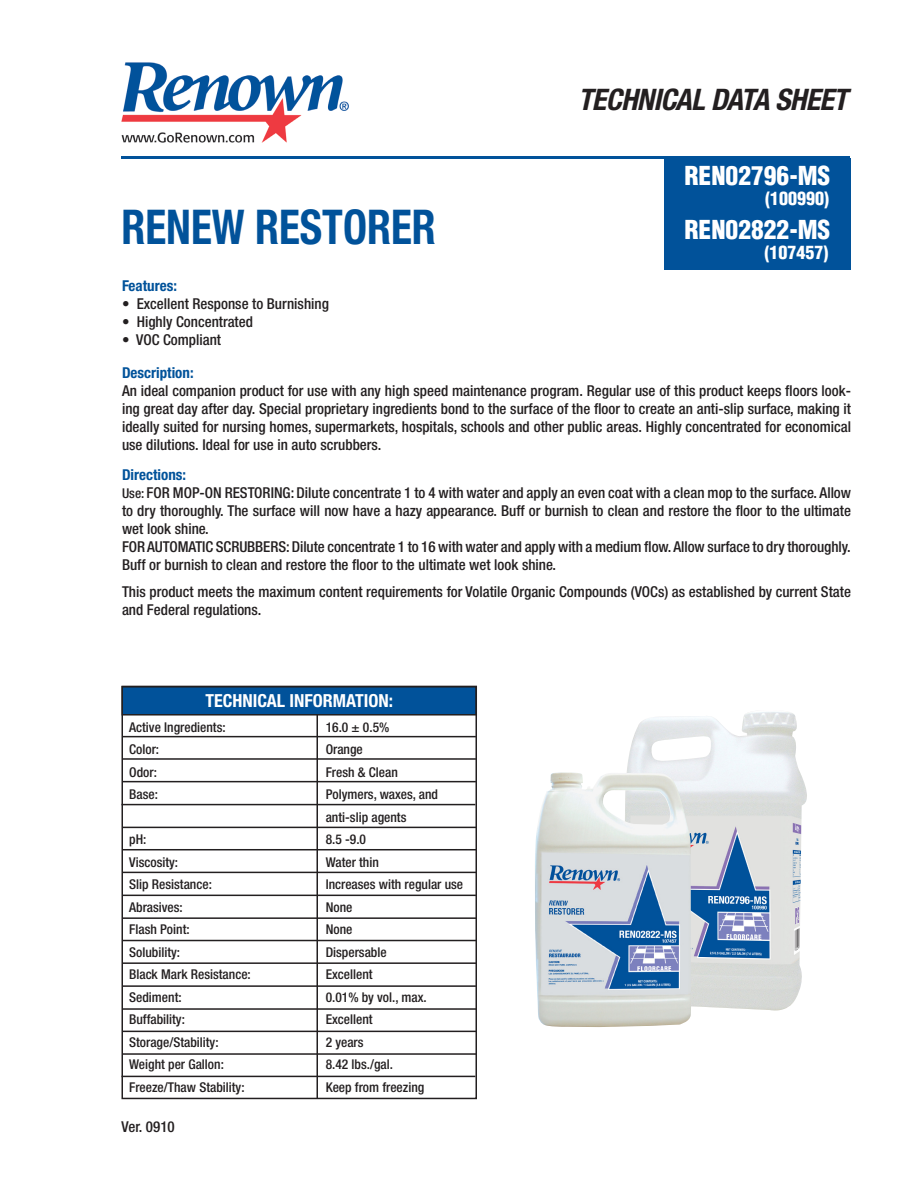
<style>
.page{position:relative;width:918px;height:1188px;background:#fff}
.page>*{position:absolute;margin:0;border:0;box-sizing:border-box;transform-origin:0 0}
.t1{font:700 condensed 48px "Helvetica Neue";color:#01529a;scale:.9 1}
.t2{font:italic 700 condensed 29.7px "Helvetica Neue";letter-spacing:-.02em;color:#231f20}
.t3{font:900 condensed 25.5px "Helvetica";color:#fff}
.t4{font:700 condensed 18px "Helvetica Neue";color:#fff}
.t5{font:900 condensed 18px "Helvetica";color:#fff}
.Body_Text{font:500 condensed 15px/18px "Helvetica Neue";color:#231f20;text-align:justify}
.t6{font:700 condensed 15px "Helvetica Neue";color:#01529a}
.t7{font:500 condensed 13.5px "Helvetica Neue";color:#231f20}
.s1{font-size:13.5px}
</style>
<div class="page">
<div style="left:122px;top:686px;width:355px;height:30px;background:#01529a;border:2px solid #231f20"></div>
<div style="left:122px;top:686px;width:355px;height:413px;border:2px solid #231f20"></div>
<hr style="left:122px;top:157px;width:728px;height:2px;background:#01529a">
<img style="left:121px;top:62px;width:228px;height:81px">
<hr style="left:122px;top:736px;width:354px;height:1px;background:#231f20">
<hr style="left:122px;top:758px;width:354px;height:2px;background:#231f20">
<hr style="left:122px;top:781px;width:354px;height:1px;background:#231f20">
<hr style="left:122px;top:804px;width:353px;height:1px;background:#231f20">
<hr style="left:123px;top:827px;width:353px;height:1px;background:#231f20">
<hr style="left:123px;top:849px;width:353px;height:1px;background:#231f20">
<hr style="left:123px;top:872px;width:353px;height:1px;background:#231f20">
<hr style="left:122px;top:895px;width:354px;height:1px;background:#231f20">
<hr style="left:123px;top:917px;width:353px;height:2px;background:#231f20">
<hr style="left:123px;top:940px;width:353px;height:1px;background:#231f20">
<hr style="left:123px;top:962px;width:353px;height:2px;background:#231f20">
<hr style="left:122px;top:985px;width:354px;height:2px;background:#231f20">
<hr style="left:123px;top:1008px;width:353px;height:2px;background:#231f20">
<hr style="left:123px;top:1031px;width:353px;height:1px;background:#231f20">
<hr style="left:123px;top:1053px;width:353px;height:2px;background:#231f20">
<hr style="left:316px;top:715px;width:2px;height:383px;background:#231f20">
<hr style="left:122px;top:1076px;width:353px;height:1px;background:#231f20">
<div style="left:664px;top:158px;width:186px;height:111px;background:#01529a"></div>
<img style="left:627px;top:712px;width:180px;height:299px">
<img style="left:535px;top:772px;width:156px;height:255px">
<p class="t1" style="left:122px;top:198px;width:351px">RENEW RESTORER</p>
<p class="t2" style="left:578px;top:81px;width:271px">TECHNICAL DATA SHEET</p>
<p class="t3" style="left:684px;top:159px;width:147px">REN02796-MS</p>
<p class="t3" style="left:684px;top:213px;width:147px">REN02822-MS</p>
<p class="t5" style="left:765px;top:187px;width:66px">(100990)</p>
<p class="t5" style="left:765px;top:241px;width:66px">(107457)</p>
<p class="t6" style="left:122px;top:277px;width:56px">Features:</p>
<p class="Body_Text" style="left:122px;top:294px;width:208px">• Excellent Response to Burnishing</p>
<p class="Body_Text" style="left:122px;top:312px;width:132px">• Highly Concentrated</p>
<p class="Body_Text" style="left:122px;top:330px;width:101px">• VOC Compliant</p>
<p class="t6" style="left:122px;top:364px;width:73px">Description:</p>
<p class="Body_Text" style="left:122px;top:381px;width:731px">An ideal companion product for use with any high speed maintenance program. Regular use of this product keeps floors look&shy;ing great day after day. Special proprietary ingredients bond to the surface of the floor to create an anti-slip surface, making it ideally suited for nursing homes, supermarkets, hospitals, schools and other public areas. Highly concentrated for economical use dilutions. Ideal for use in auto scrubbers.</p>
<p class="t6" style="left:122px;top:466px;width:66px">Directions:</p>
<p class="Body_Text" style="left:122px;top:483px;width:731px"><span class="s1">Use:</span> FOR MOP-ON RESTORING: Dilute concentrate 1 to 4 with water and apply an even coat with a clean mop to the surface. Allow to dry thoroughly. The surface will now have a hazy appearance. Buff or burnish to clean and restore the floor to the ultimate wet look shine.</p>
<p class="Body_Text" style="left:122px;top:537px;width:730px">FOR AUTOMATIC SCRUBBERS: Dilute concentrate 1 to 16 with water and apply with a medium flow. Allow surface to dry thoroughly.<br>Buff or burnish to clean and restore the floor to the ultimate wet look shine.</p>
<p class="Body_Text" style="left:122px;top:582px;width:730px">This product meets the maximum content requirements for Volatile Organic Compounds (VOCs) as established by current State and Federal regulations.</p>
<p class="t4" style="left:205px;top:690px;width:189px">TECHNICAL INFORMATION:</p>
<p class="t7" style="left:129px;top:719px;width:98px">Active Ingredients:</p>
<p class="t7" style="left:326px;top:719px;width:65px">16.0 ± 0.5%</p>
<p class="t7" style="left:129px;top:742px;width:31px">Color:</p>
<p class="t7" style="left:326px;top:742px;width:39px">Orange</p>
<p class="t7" style="left:129px;top:764px;width:29px">Odor:</p>
<p class="t7" style="left:326px;top:764px;width:74px">Fresh &amp; Clean</p>
<p class="t7" style="left:129px;top:787px;width:30px">Base:</p>
<p class="t7" style="left:326px;top:787px;width:114px">Polymers, waxes, and</p>
<p class="t7" style="left:326px;top:809px;width:82px">anti-slip agents</p>
<p class="t7" style="left:129px;top:832px;width:19px">pH:</p>
<p class="t7" style="left:326px;top:832px;width:42px">8.5 -9.0</p>
<p class="t7" style="left:129px;top:854px;width:50px">Viscosity:</p>
<p class="t7" style="left:326px;top:854px;width:55px">Water thin</p>
<p class="t7" style="left:129px;top:877px;width:84px">Slip Resistance:</p>
<p class="t7" style="left:326px;top:877px;width:139px">Increases with regular use</p>
<p class="t7" style="left:129px;top:899px;width:55px">Abrasives:</p>
<p class="t7" style="left:326px;top:899px;width:28px">None</p>
<p class="t7" style="left:129px;top:922px;width:62px">Flash Point:</p>
<p class="t7" style="left:326px;top:922px;width:28px">None</p>
<p class="t7" style="left:129px;top:944px;width:52px">Solubility:</p>
<p class="t7" style="left:326px;top:944px;width:62px">Dispersable</p>
<p class="t7" style="left:129px;top:967px;width:123px">Black Mark Resistance:</p>
<p class="t7" style="left:326px;top:967px;width:48px">Excellent</p>
<p class="t7" style="left:129px;top:989px;width:54px">Sediment:</p>
<p class="t7" style="left:326px;top:989px;width:102px">0.01% by vol., max.</p>
<p class="t7" style="left:129px;top:1012px;width:57px">Buffability:</p>
<p class="t7" style="left:326px;top:1012px;width:48px">Excellent</p>
<p class="t7" style="left:129px;top:1034px;width:91px">Storage/Stability:</p>
<p class="t7" style="left:326px;top:1034px;width:39px">2 years</p>
<p class="t7" style="left:129px;top:1057px;width:96px">Weight per Gallon:</p>
<p class="t7" style="left:326px;top:1057px;width:69px">8.42 lbs./gal.</p>
<p class="t7" style="left:129px;top:1079px;width:117px">Freeze/Thaw Stability:</p>
<p class="t7" style="left:326px;top:1079px;width:100px">Keep from freezing</p>
<p class="Body_Text" style="left:122px;top:1118px;width:55px">Ver. 0910</p>
</div>
